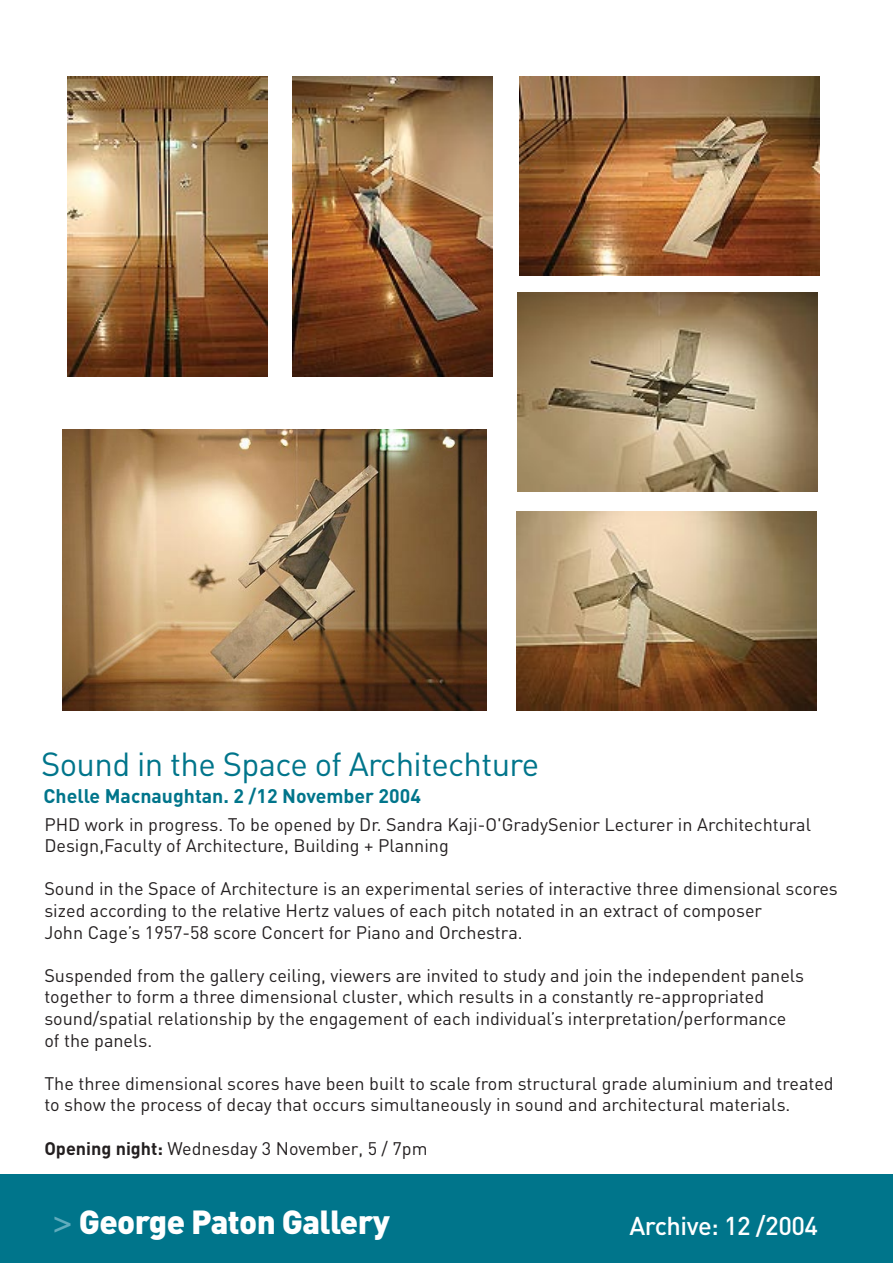
<style>
.page{position:relative;width:893px;height:1263px;background:#fff}
.page>*{position:absolute;margin:0;border:0;box-sizing:border-box;transform-origin:0 0}
.t1{font:33px "DIN";letter-spacing:-.02em;color:#00758b}
.t2{font:900 33px "DIN";letter-spacing:-.02em;color:#fff}
.t3{font:500 25.5px "DIN";letter-spacing:-.02em;color:#fff}
.t4{font:700 19.5px "DIN";color:#00758b}
.t5{font:18px/21.6px "DIN";color:#231f20}
.s1{font-weight:700}
.s2{font-family:"Futura";font-weight:400;color:#60acbd}
</style>
<div class="page">
<div style="left:0;top:1174px;width:893px;height:89px;background:#00758b"></div>
<img style="left:292px;top:76px;width:200px;height:300px">
<img style="left:519px;top:76px;width:300px;height:200px">
<img style="left:518px;top:292px;width:300px;height:200px">
<img style="left:516px;top:511px;width:300px;height:200px">
<img style="left:68px;top:76px;width:199px;height:300px">
<img style="left:63px;top:429px;width:423px;height:282px">
<h1 class="t1" style="left:41px;top:744px;width:499px">Sound in the Space of Architechture</h1>
<p class="t4" style="left:44px;top:783px;width:379px">Chelle Macnaughtan. 2 /12 November 2004</p>
<p class="t5" style="left:44px;top:813px;width:768px">PHD work in progress. To be opened by Dr. Sandra Kaji-O'GradySenior Lecturer in Architechtural<br>Design,Faculty of Architecture, Building + Planning</p>
<p class="t5" style="left:44px;top:878px;width:795px">Sound in the Space of Architecture is an experimental series of interactive three dimensional scores sized according to the relative Hertz values of each pitch notated in an extract of composer<br>John Cage’s 1957-58 score Concert for Piano and Orchestra.</p>
<p class="t5" style="left:44px;top:964px;width:761px">Suspended from the gallery ceiling, viewers are invited to study and join the independent panels together to form a three dimensional cluster, which results in a constantly re-appropriated sound/spatial relationship by the engagement of each individual’s interpretation/performance of the panels.</p>
<p class="t5" style="left:44px;top:1072px;width:791px">The three dimensional scores have been built to scale from structural grade aluminium and treated to show the process of decay that occurs simultaneously in sound and architectural materials.</p>
<p class="t5" style="left:44px;top:1137px;width:385px"><span class="s1">Opening night:</span> Wednesday 3 November, 5 / 7pm</p>
<h1 class="t2" style="left:52px;top:1200px;width:339px"><span class="s2">&gt;</span> George Paton Gallery</h1>
<h2 class="t3" style="left:629px;top:1209px;width:190px">Archive: 12 /2004</h2>
</div>
